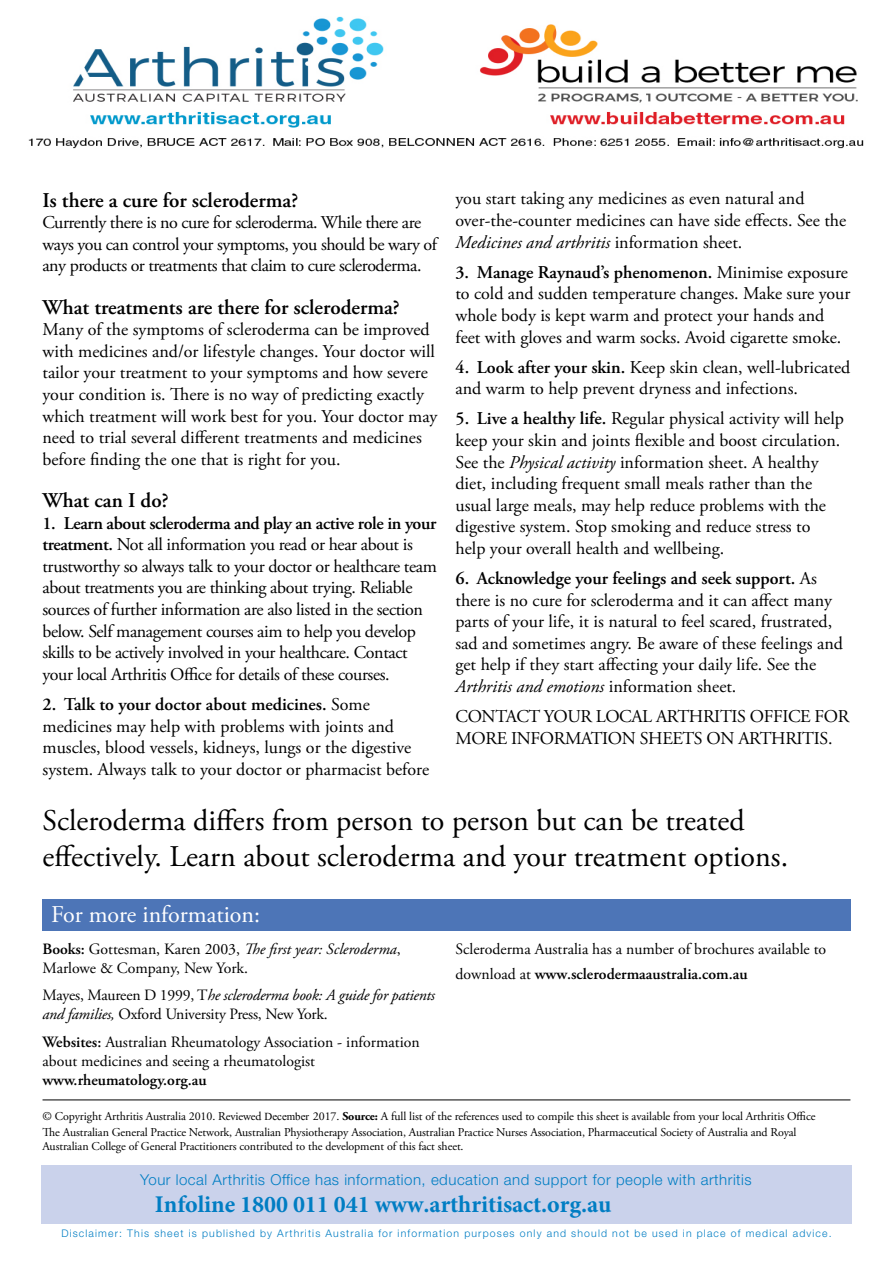
<style>
.page{position:relative;width:893px;height:1263px;background:#fff}
.page>*{position:absolute;margin:0;border:0;box-sizing:border-box;transform-origin:0 0}
.t1{font:30px/36px "Adobe Garamond Pro";color:#000}
.t2{font:700 24px "Minion Pro";letter-spacing:-.005em;color:#007dc3}
.t3{font:24px "Adobe Garamond Pro";color:#fff}
.t4{font:600 21px "Adobe Garamond Pro";color:#000}
.t5{font:18px/21.6px "Adobe Garamond Pro";color:#000}
.t6{font:18px/21.6px "Adobe Garamond Pro";letter-spacing:-.02em;color:#000}
.t7{font:18px/21.6px "Adobe Garamond Pro";letter-spacing:-.025em;color:#000}
.t8{font:15.75px/18.9px "Adobe Garamond Pro";color:#000}
.t9{font:600 15.75px "Adobe Garamond Pro";color:#000}
.t10{font:300 15px "Helvetica Neue";letter-spacing:.035em;color:#007dc3}
.t11{font:12px/15.9px "Adobe Garamond Pro";letter-spacing:-.005em;color:#000}
.t12{font:300 10.5px "Helvetica Neue";letter-spacing:.11em;color:#007dc3}
.s1{font-weight:600}
.s2{font-style:italic}
.s3{font-family:"Aparajita";font-size:13.5px}
.s4{font-weight:700}
</style>
<div class="page">
<div style="left:43px;top:900px;width:807px;height:31px;background:#4d75b7"></div>
<hr style="left:43px;top:1099px;width:807px;height:1px;background:#000">
<img style="left:28px;top:16px;width:836px;height:133px">
<p class="t4" style="left:43px;top:188px;width:257px">Is there a cure for scleroderma?</p>
<p class="t7" style="left:43px;top:212px;width:396px">Currently there is no cure for scleroderma. While there are ways you can control your symptoms, you should be wary of any products or treatments that claim to cure scleroderma.</p>
<p class="t4" style="left:43px;top:295px;width:359px">What treatments are there for scleroderma?</p>
<p class="t5" style="left:43px;top:319px;width:396px">Many of the symptoms of scleroderma can be improved with medicines and/or lifestyle changes. Your doctor will tailor your treatment to your symptoms and how severe your condition is. There is no way of predicting exactly which treatment will work best for you. Your doctor may need to trial several different treatments and medicines before finding the one that is right for you.</p>
<p class="t4" style="left:43px;top:488px;width:128px">What can I do?</p>
<p class="t6" style="left:43px;top:513px;width:396px"><span class="s1">1. Learn about scleroderma and play an active role in your treatment.</span> Not all information you read or hear about is trustworthy so always talk to your doctor or healthcare team about treatments you are thinking about trying. Reliable sources of further information are also listed in the section below. Self management courses aim to help you develop skills to be actively involved in your healthcare. Contact your local Arthritis Office for details of these courses.</p>
<p class="t5" style="left:43px;top:694px;width:388px"><span class="s1">2. Talk to your doctor about medicines.</span> Some medicines may help with problems with joints and muscles, blood vessels, kidneys, lungs or the digestive system. Always talk to your doctor or pharmacist before</p>
<p class="t5" style="left:455px;top:189px;width:392px">you start taking any medicines as even natural and over-the-counter medicines can have side effects. See the<br><span class="s2">Medicines and arthritis</span> information sheet.</p>
<p class="t5" style="left:455px;top:262px;width:396px"><span class="s1">3. Manage Raynaud’s phenomenon.</span> Minimise exposure to cold and sudden temperature changes. Make sure your whole body is kept warm and protect your hands and feet with gloves and warm socks. Avoid cigarette smoke.</p>
<p class="t5" style="left:455px;top:357px;width:396px"><span class="s1">4. Look after your skin.</span> Keep skin clean, well-lubricated and warm to help prevent dryness and infections.</p>
<p class="t5" style="left:455px;top:408px;width:390px"><span class="s1">5. Live a healthy life.</span> Regular physical activity will help keep your skin and joints flexible and boost circulation.<br>See the <span class="s2">Physical activity</span> information sheet. A healthy diet, including frequent small meals rather than the usual large meals, may help reduce problems with the digestive system. Stop smoking and reduce stress to help your overall health and wellbeing.</p>
<p class="t5" style="left:455px;top:568px;width:389px"><span class="s1">6. Acknowledge your feelings and seek support.</span> As there is no cure for scleroderma and it can affect many parts of your life, it is natural to feel scared, frustrated, sad and sometimes angry. Be aware of these feelings and get help if they start affecting your daily life. See the <span class="s2">Arthritis and emotions</span> information sheet.</p>
<p class="t6" style="left:455px;top:706px;width:395px">CONTACT YOUR LOCAL ARTHRITIS OFFICE FOR<br>MORE INFORMATION SHEETS ON ARTHRITIS.</p>
<h1 class="t1" style="left:43px;top:803px;width:747px">Scleroderma differs from person to person but can be treated effectively. Learn about scleroderma and your treatment options.</h1>
<h2 class="t3" style="left:51px;top:900px;width:211px">For more information:</h2>
<p class="t8" style="left:43px;top:940px;width:360px"><span class="s1">Books:</span> Gottesman, Karen 2003, <span class="s2">The first year: Scleroderma</span>,<br>Marlowe &amp; Company, New York.</p>
<p class="t8" style="left:43px;top:986px;width:394px">Mayes, Maureen D 1999, T<span class="s2">he scleroderma book: A guide for patients and families,</span> Oxford University Press, New York.</p>
<p class="t8" style="left:43px;top:1033px;width:379px"><span class="s1">Websites:</span> Australian Rheumatology Association - information about medicines and seeing a rheumatologist</p>
<p class="t9" style="left:43px;top:1070px;width:166px">www.rheumatology.org.au</p>
<p class="t8" style="left:455px;top:937px;width:372px;line-height:24.6px">Scleroderma Australia has a number of brochures available to download at <span class="s1">www.sclerodermaaustralia.com.au</span></p>
<p class="t11" style="left:42px;top:1109px;width:774px">© Copyright Arthritis Australia 2010. Reviewed <span class="s3">December</span> 2017. <span class="s4">Source:</span> A full list of the references used to compile this sheet is available from your local Arthritis Office<br>The Australian General Practice Network, Australian Physiotherapy Association, Australian Practice Nurses Association, Pharmaceutical Society of Australia and Royal</p>
<p class="t11" style="left:42px;top:1139px;width:423px">Australian College of General Practitioners contributed to the development of this fact sheet.</p>
<p class="t10" style="left:140px;top:1170px;width:613px">Your local Arthritis Office has information, education and support for people with arthritis</p>
<h2 class="t2" style="left:155px;top:1187px;width:458px">Infoline 1800 011 041 www.arthritisact.org.au</h2>
<p class="t12" style="left:61px;top:1227px;width:772px">Disclaimer: This sheet is published by Arthritis Australia for information purposes only and should not be used in place of medical advice.</p>
</div>
